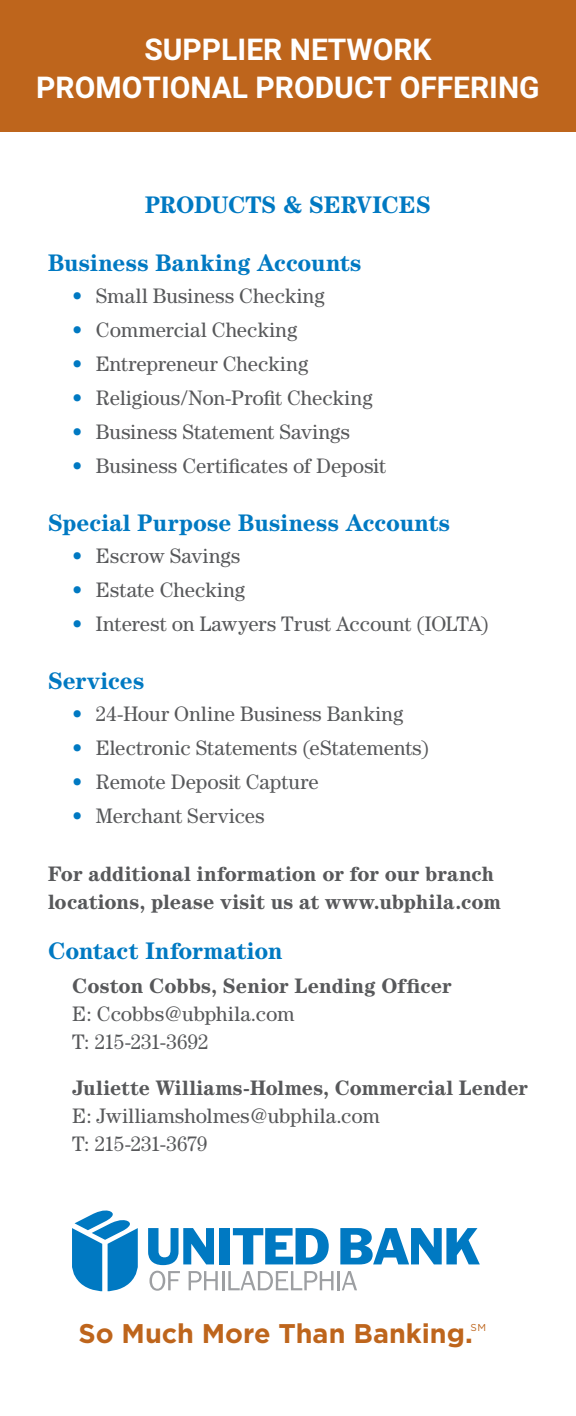
<style>
.page{position:relative;width:576px;height:1416px;background:#fff}
.page>*{position:absolute;margin:0;border:0;box-sizing:border-box;transform-origin:0 0}
.t1{font:700 30px/38px "Roboto";color:#fff;text-align:center}
.t2{font:700 27px "Gotham";color:#be651c}
.t3{font:700 24px "Century";color:#0079c2}
.t4{font:21px "Century";letter-spacing:.005em;color:#57585a}
.t5{font:700 21px/28px "Century";letter-spacing:.005em;color:#57585a}
.t6{font:21px "Century";letter-spacing:-.02em;color:#57585a}
.t7{font:10px "Gotham";color:#be651c}
.s1{color:#0079c2}
</style>
<div class="page">
<div style="left:0;top:0;width:576px;height:132px;background:#be651c"></div>
<svg style="left:148px;top:1228px;width:66px;height:37px"></svg>
<div style="left:219px;top:1228px;width:11px;height:36px;background:#0079c2"></div>
<svg style="left:233px;top:1228px;width:96px;height:36px"></svg>
<svg style="left:340px;top:1228px;width:140px;height:36px"></svg>
<svg style="left:72px;top:1210px;width:66px;height:81px"></svg>
<svg style="left:149px;top:1271px;width:31px;height:20px"></svg>
<svg style="left:189px;top:1271px;width:168px;height:19px"></svg>
<p class="t1" style="left:36px;top:29px;width:505px">SUPPLIER NETWORK<br>PROMOTIONAL PRODUCT OFFERING</p>
<p class="t3" style="left:145px;top:191px;width:287px">PRODUCTS &amp; SERVICES</p>
<p class="t3" style="left:48px;top:249px;width:315px">Business Banking Accounts</p>
<p class="t4" style="left:72px;top:284px;width:254px"><span class="s1">•</span> Small Business Checking</p>
<p class="t4" style="left:72px;top:318px;width:227px"><span class="s1">•</span> Commercial Checking</p>
<p class="t4" style="left:72px;top:352px;width:238px"><span class="s1">•</span> Entrepreneur Checking</p>
<p class="t4" style="left:72px;top:386px;width:302px"><span class="s1">•</span> Religious/Non-Profit Checking</p>
<p class="t4" style="left:72px;top:420px;width:279px"><span class="s1">•</span> Business Statement Savings</p>
<p class="t4" style="left:72px;top:454px;width:316px"><span class="s1">•</span> Business Certificates of Deposit</p>
<p class="t3" style="left:48px;top:509px;width:404px">Special Purpose Business Accounts</p>
<p class="t4" style="left:72px;top:544px;width:170px"><span class="s1">•</span> Escrow Savings</p>
<p class="t4" style="left:72px;top:578px;width:175px"><span class="s1">•</span> Estate Checking</p>
<p class="t4" style="left:72px;top:612px;width:418px"><span class="s1">•</span> Interest on Lawyers Trust Account (IOLTA)</p>
<p class="t3" style="left:48px;top:667px;width:98px">Services</p>
<p class="t4" style="left:72px;top:702px;width:333px"><span class="s1">•</span> 24-Hour Online Business Banking</p>
<p class="t4" style="left:72px;top:736px;width:359px"><span class="s1">•</span> Electronic Statements (eStatements)</p>
<p class="t4" style="left:72px;top:770px;width:248px"><span class="s1">•</span> Remote Deposit Capture</p>
<p class="t4" style="left:72px;top:804px;width:194px"><span class="s1">•</span> Merchant Services</p>
<p class="t5" style="left:48px;top:860px;width:454px">For additional information or for our branch locations, please visit us at www.ubphila.com</p>
<p class="t3" style="left:48px;top:937px;width:236px">Contact Information</p>
<p class="t5" style="left:72px;top:972px;width:381px">Coston Cobbs, Senior Lending Officer</p>
<p class="t4" style="left:72px;top:1002px;width:224px">E: Ccobbs@ubphila.com</p>
<p class="t4" style="left:72px;top:1030px;width:138px">T: 215-231-3692</p>
<p class="t5" style="left:72px;top:1074px;width:457px">Juliette Williams-Holmes, Commercial Lender</p>
<p class="t4" style="left:72px;top:1104px;width:309px">E: Jwilliamsholmes@ubphila.com</p>
<p class="t6" style="left:72px;top:1132px;width:137px">T: 215-231-3679</p>
<p class="t2" style="left:79px;top:1318px;width:396px">So Much More Than Banking.</p>
<p class="t7" style="left:471px;top:1322px;width:17px">SM</p>
</div>
